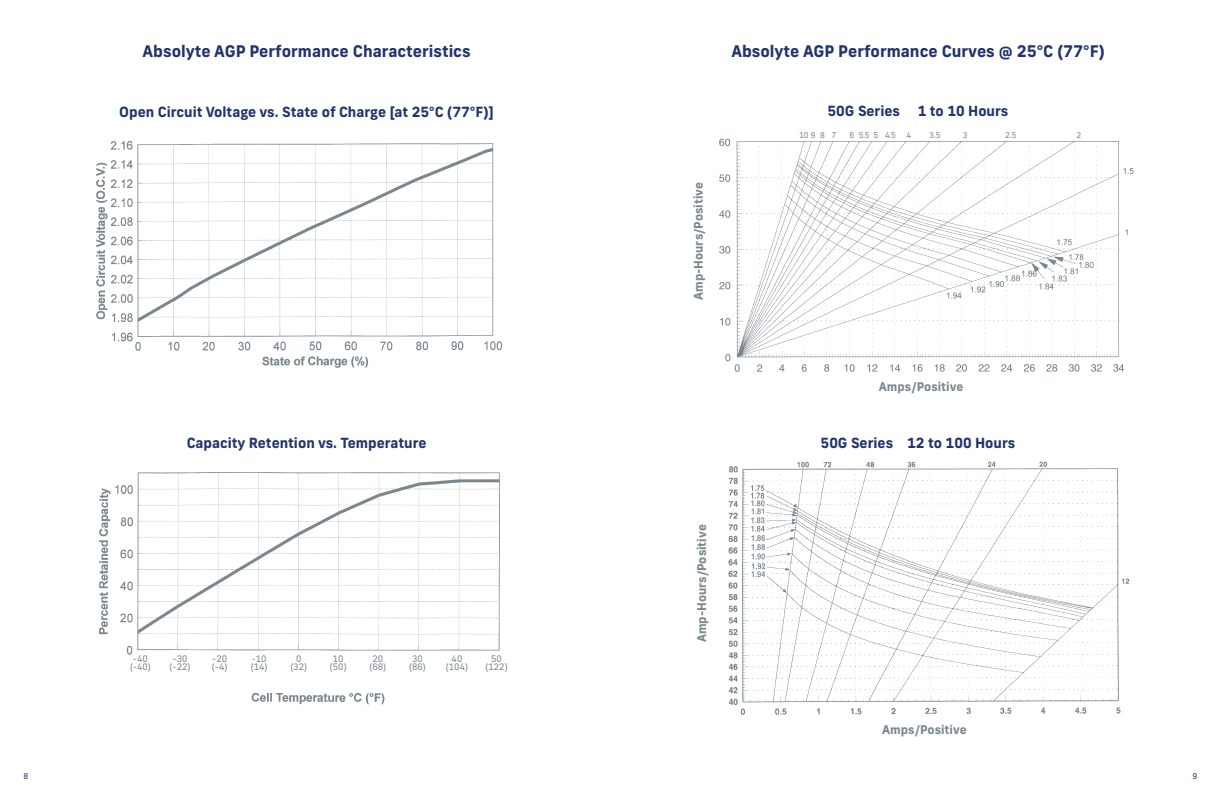
<style>
.page{position:relative;width:1224px;height:792px;background:#fff}
.page>*{position:absolute;margin:0;border:0;box-sizing:border-box;transform-origin:0 0}
.t1{font:700 16px "New Frank";color:#22336d}
.t2{font:700 14px "New Frank";color:#22336d}
.t3{font:700 12px "New Frank";color:#7b868d}
.t4{font:9px/8.5px "New Frank";color:#7b868d;text-align:center}
.t5{font:8px "New Frank";color:#7b868d}
.t6{font:8px "New Frank";color:#22336d}
</style>
<div class="page">
<img style="left:96px;top:140px;width:406px;height:228px">
<img style="left:99px;top:472px;width:401px;height:233px">
<img style="left:728px;top:461px;width:402px;height:254px">
<img style="left:719px;top:138px;width:415px;height:234px">
<div style="left:798px;top:127px;width:297px;height:14px;background:#fff"></div>
<p class="t1" style="left:143px;top:41px;width:330px">Absolyte AGP Performance Characteristics</p>
<p class="t1" style="left:731px;top:41px;width:375px">Absolyte AGP Performance Curves @ 25°C (77°F)</p>
<p class="t2" style="left:119px;top:103px;width:376px">Open Circuit Voltage vs. State of Charge [at 25°C (77°F)]</p>
<p class="t2" style="left:187px;top:434px;width:241px">Capacity Retention vs. Temperature</p>
<p class="t4" style="left:130px;top:654px;width:22px">-40 (-40)</p>
<p class="t4" style="left:170px;top:654px;width:22px">-30 (-22)</p>
<p class="t4" style="left:212px;top:654px;width:17px;text-align:left">-20 (-4)</p>
<p class="t4" style="left:251px;top:654px;width:18px;text-align:left">-10 (14)</p>
<p class="t4" style="left:290px;top:654px;width:18px">0 (32)</p>
<p class="t4" style="left:330px;top:654px;width:18px">10 (50)</p>
<p class="t4" style="left:370px;top:654px;width:18px">20 (68)</p>
<p class="t4" style="left:409px;top:654px;width:18px">30 (86)</p>
<p class="t4" style="left:446px;top:654px;width:24px">40 (104)</p>
<p class="t4" style="left:486px;top:654px;width:24px">50 (122)</p>
<p class="t3" style="left:691px;top:300px;width:119px;rotate:-90deg">Amp-Hours/Positive</p>
<p class="t3" style="left:694px;top:642px;width:119px;rotate:-90deg">Amp-Hours/Positive</p>
<p class="t2" style="left:828px;top:102px;width:74px">50G Series</p>
<p class="t2" style="left:918px;top:102px;width:92px">1 to 10 Hours</p>
<p class="t5" style="left:799px;top:130px;width:39px">10 9 8 7</p>
<p class="t5" style="left:850px;top:130px;width:48px">6 5.5 5 4.5</p>
<p class="t5" style="left:907px;top:130px;width:6px">4</p>
<p class="t5" style="left:929px;top:130px;width:13px">3.5</p>
<p class="t5" style="left:963px;top:130px;width:6px">3</p>
<p class="t5" style="left:1005px;top:130px;width:13px">2.5</p>
<p class="t5" style="left:1076px;top:130px;width:6px">2</p>
<p class="t3" style="left:879px;top:379px;width:86px">Amps/Positive</p>
<p class="t2" style="left:821px;top:434px;width:196px">50G Series 12 to 100 Hours</p>
<p class="t3" style="left:882px;top:722px;width:86px">Amps/Positive</p>
<p class="t6" style="left:23px;top:771px;width:6px">8</p>
<p class="t6" style="left:1192px;top:771px;width:6px">9</p>
</div>
